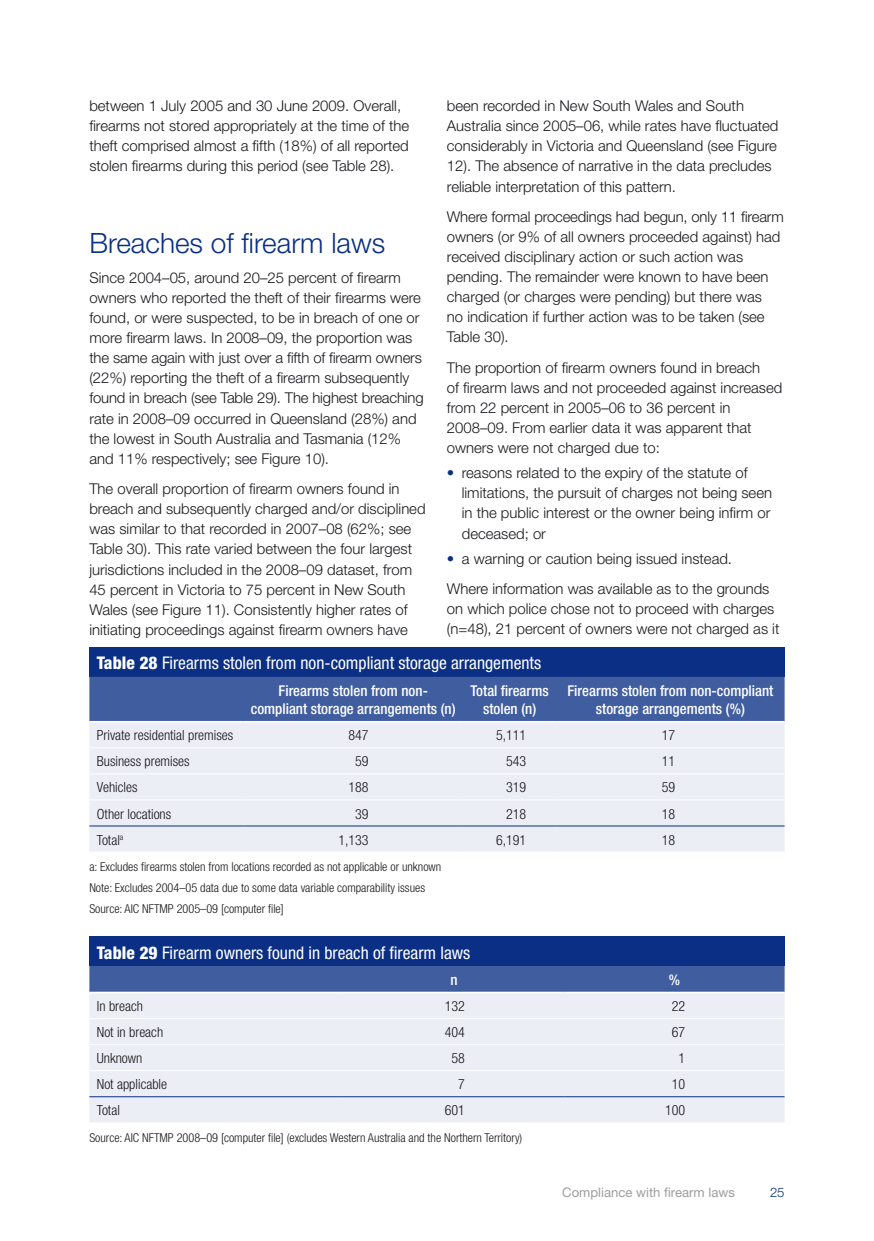
<style>
.page{position:relative;width:874px;height:1241px;background:#fff}
.page>*{position:absolute;margin:0;border:0;box-sizing:border-box;transform-origin:0 0}
.t1{font:300 28px "Helvetica Neue LT";color:#0a2f85}
.t2{font:condensed 17.5px "Helvetica Neue LT";color:#fff}
.t3{font:300 14.88px/20.1px "Helvetica Neue LT";color:#1a171c}
.t4{font:500 condensed 14.88px/18.4px "Helvetica Neue LT";color:#fff;text-align:center}
.t5{font:300 condensed 14px "Helvetica Neue LT";color:#1a171c}
.t6{font:13.12px "Helvetica Neue LT";color:#9c9e9f}
.t7{font:300 13.12px "Helvetica Neue LT";color:#0a2f85}
.t8{font:300 condensed 12.25px/20.7px "Helvetica Neue LT";color:#1a171c}
.s1{color:#0a2f85}
.s2{font-weight:800}
</style>
<div class="page">
<div style="left:89px;top:647px;width:695px;height:29px;background:#0a2f85"></div>
<div style="left:89px;top:676px;width:695px;height:44px;background:#405da0"></div>
<div style="left:89px;top:723px;width:695px;height:128px;background:#ebeef5"></div>
<hr style="left:89px;top:747px;width:154px;height:1px;background:#fff">
<hr style="left:243px;top:747px;width:220px;height:1px;background:#fff">
<hr style="left:463px;top:747px;width:93px;height:1px;background:#fff">
<hr style="left:556px;top:747px;width:228px;height:1px;background:#fff">
<hr style="left:89px;top:773px;width:154px;height:1px;background:#fff">
<hr style="left:243px;top:773px;width:220px;height:1px;background:#fff">
<hr style="left:463px;top:773px;width:93px;height:1px;background:#fff">
<hr style="left:556px;top:773px;width:228px;height:1px;background:#fff">
<hr style="left:89px;top:799px;width:154px;height:1px;background:#fff">
<hr style="left:243px;top:799px;width:220px;height:1px;background:#fff">
<hr style="left:463px;top:799px;width:93px;height:1px;background:#fff">
<hr style="left:556px;top:799px;width:228px;height:1px;background:#fff">
<hr style="left:89px;top:825px;width:154px;height:1px;background:#0a2f85">
<hr style="left:243px;top:825px;width:220px;height:1px;background:#0a2f85">
<hr style="left:463px;top:825px;width:93px;height:1px;background:#0a2f85">
<hr style="left:556px;top:825px;width:228px;height:1px;background:#0a2f85">
<div style="left:89px;top:936px;width:695px;height:29px;background:#0a2f85"></div>
<div style="left:89px;top:965px;width:695px;height:26px;background:#405da0"></div>
<div style="left:89px;top:993px;width:695px;height:129px;background:#ebeef5"></div>
<hr style="left:89px;top:1017px;width:255px;height:1px;background:#fff">
<hr style="left:344px;top:1017px;width:220px;height:1px;background:#fff">
<hr style="left:564px;top:1017px;width:220px;height:1px;background:#fff">
<hr style="left:89px;top:1044px;width:255px;height:1px;background:#fff">
<hr style="left:344px;top:1044px;width:220px;height:1px;background:#fff">
<hr style="left:564px;top:1044px;width:220px;height:1px;background:#fff">
<hr style="left:89px;top:1070px;width:255px;height:1px;background:#fff">
<hr style="left:344px;top:1070px;width:220px;height:1px;background:#fff">
<hr style="left:564px;top:1070px;width:220px;height:1px;background:#fff">
<hr style="left:89px;top:1096px;width:255px;height:1px;background:#0a2f85">
<hr style="left:344px;top:1096px;width:220px;height:1px;background:#0a2f85">
<hr style="left:564px;top:1096px;width:220px;height:1px;background:#0a2f85">
<p class="t3" style="left:446px;top:95px;width:333px">been recorded in New South Wales and South Australia since 2005–06, while rates have fl uctuated considerably in Victoria and Queensland (see Figure 12). The absence of narrative in the data precludes reliable interpretation of this pattern.</p>
<p class="t3" style="left:446px;top:206px;width:338px">Where formal proceedings had begun, only 11 firearm owners (or 9% of all owners proceeded against) had received disciplinary action or such action was pending. The remainder were known to have been charged (or charges were pending) but there was<br>no indication if further action was to be taken (see Table 30).</p>
<p class="t3" style="left:446px;top:357px;width:337px">The proportion of firearm owners found in breach<br>of firearm laws and not proceeded against increased from 22 percent in 2005–06 to 36 percent in 2008–09. From earlier data it was apparent that owners were not charged due to:</p>
<p class="t3" style="left:461px;top:462px;width:311px;text-indent:-15px"><span class="s1">•</span> reasons related to the expiry of the statute of limitations, the pursuit of charges not being seen in the public interest or the owner being infirm or deceased; or</p>
<p class="t3" style="left:446px;top:543px;width:324px;line-height:30.1px"><span class="s1">•</span> a warning or caution being issued instead.<br>Where information was available as to the grounds</p>
<p class="t3" style="left:446px;top:598px;width:334px">on which police chose not to proceed with charges (n=48), 21 percent of owners were not charged as it</p>
<p class="t3" style="left:89px;top:95px;width:321px">between 1 July 2005 and 30 June 2009. Overall, firearms not stored appropriately at the time of the theft comprised almost a fifth (18%) of all reported stolen firearms during this period (see Table 28).</p>
<h1 class="t1" style="left:89px;top:225px;width:297px">Breaches of firearm laws</h1>
<p class="t3" style="left:89px;top:267px;width:335px">Since 2004–05, around 20–25 percent of firearm owners who reported the theft of their firearms were found, or were suspected, to be in breach of one or more firearm laws. In 2008–09, the proportion was the same again with just over a fifth of firearm owners (22%) reporting the theft of a firearm subsequently found in breach (see Table 29). The highest breaching rate in 2008–09 occurred in Queensland (28%) and the lowest in South Australia and Tasmania (12% and 11% respectively; see Figure 10).</p>
<p class="t3" style="left:89px;top:478px;width:337px">The overall proportion of firearm owners found in breach and subsequently charged and/or disciplined was similar to that recorded in 2007–08 (62%; see Table 30). This rate varied between the four largest jurisdictions included in the 2008–09 dataset, from 45 percent in Victoria to 75 percent in New South Wales (see Figure 11). Consistently higher rates of initiating proceedings against firearm owners have</p>
<p class="t2" style="left:97px;top:653px;width:445px"><span class="s2">Table 28</span> Firearms stolen from non-compliant storage arrangements</p>
<p class="t4" style="left:251px;top:681px;width:206px">Firearms stolen from non&shy;compliant storage arrangements (n)</p>
<p class="t4" style="left:470px;top:681px;width:80px">Total firearms stolen (n)</p>
<p class="t4" style="left:567px;top:681px;width:207px">Firearms stolen from non-compliant storage arrangements (%)</p>
<p class="t5" style="left:97px;top:727px;width:138px">Private residential premises</p>
<p class="t5" style="left:348px;top:727px;width:22px">847</p>
<p class="t5" style="left:496px;top:727px;width:32px">5,111</p>
<p class="t5" style="left:661px;top:727px;width:15px">17</p>
<p class="t5" style="left:97px;top:753px;width:94px">Business premises</p>
<p class="t5" style="left:355px;top:753px;width:15px">59</p>
<p class="t5" style="left:506px;top:753px;width:22px">543</p>
<p class="t5" style="left:661px;top:753px;width:15px">11</p>
<p class="t5" style="left:97px;top:779px;width:42px">Vehicles</p>
<p class="t5" style="left:348px;top:779px;width:22px">188</p>
<p class="t5" style="left:506px;top:779px;width:22px">319</p>
<p class="t5" style="left:661px;top:779px;width:15px">59</p>
<p class="t5" style="left:97px;top:805px;width:76px">Other locations</p>
<p class="t5" style="left:355px;top:805px;width:15px">39</p>
<p class="t5" style="left:506px;top:805px;width:22px">218</p>
<p class="t5" style="left:661px;top:805px;width:15px">18</p>
<p class="t5" style="left:97px;top:831px;width:28px">Total<sup>a</sup></p>
<p class="t5" style="left:338px;top:831px;width:32px">1,133</p>
<p class="t5" style="left:496px;top:831px;width:32px">6,191</p>
<p class="t5" style="left:661px;top:831px;width:15px">18</p>
<p class="t8" style="left:89px;top:856px;width:353px">a: Excludes firearms stolen from locations recorded as not applicable or unknown<br>Note: Excludes 2004–05 data due to some data variable comparability issues<br>Source: AIC NFTMP 2005–09 [computer file]</p>
<p class="t2" style="left:97px;top:942px;width:375px"><span class="s2">Table 29</span> Firearm owners found in breach of firearm laws</p>
<p class="t4" style="left:450px;top:970px;width:9px">n</p>
<p class="t4" style="left:668px;top:970px;width:13px">%</p>
<p class="t5" style="left:97px;top:998px;width:48px">In breach</p>
<p class="t5" style="left:444px;top:998px;width:22px">132</p>
<p class="t5" style="left:671px;top:998px;width:15px">22</p>
<p class="t5" style="left:97px;top:1024px;width:68px">Not in breach</p>
<p class="t5" style="left:444px;top:1024px;width:22px">404</p>
<p class="t5" style="left:671px;top:1024px;width:15px">67</p>
<p class="t5" style="left:97px;top:1050px;width:47px">Unknown</p>
<p class="t5" style="left:451px;top:1050px;width:15px">58</p>
<p class="t5" style="left:678px;top:1050px;width:8px">1</p>
<p class="t5" style="left:97px;top:1076px;width:72px">Not applicable</p>
<p class="t5" style="left:458px;top:1076px;width:8px">7</p>
<p class="t5" style="left:671px;top:1076px;width:15px">10</p>
<p class="t5" style="left:97px;top:1102px;width:25px">Total</p>
<p class="t5" style="left:444px;top:1102px;width:22px">601</p>
<p class="t5" style="left:664px;top:1102px;width:22px">100</p>
<p class="t8" style="left:89px;top:1126px;width:434px">Source: AIC NFTMP 2008–09 [computer file] (excludes Western Australia and the Northern Territory)</p>
<p class="t6" style="left:562px;top:1183px;width:174px">Compliance with firearm laws</p>
<p class="t7" style="left:769px;top:1183px;width:16px">25</p>
</div>
